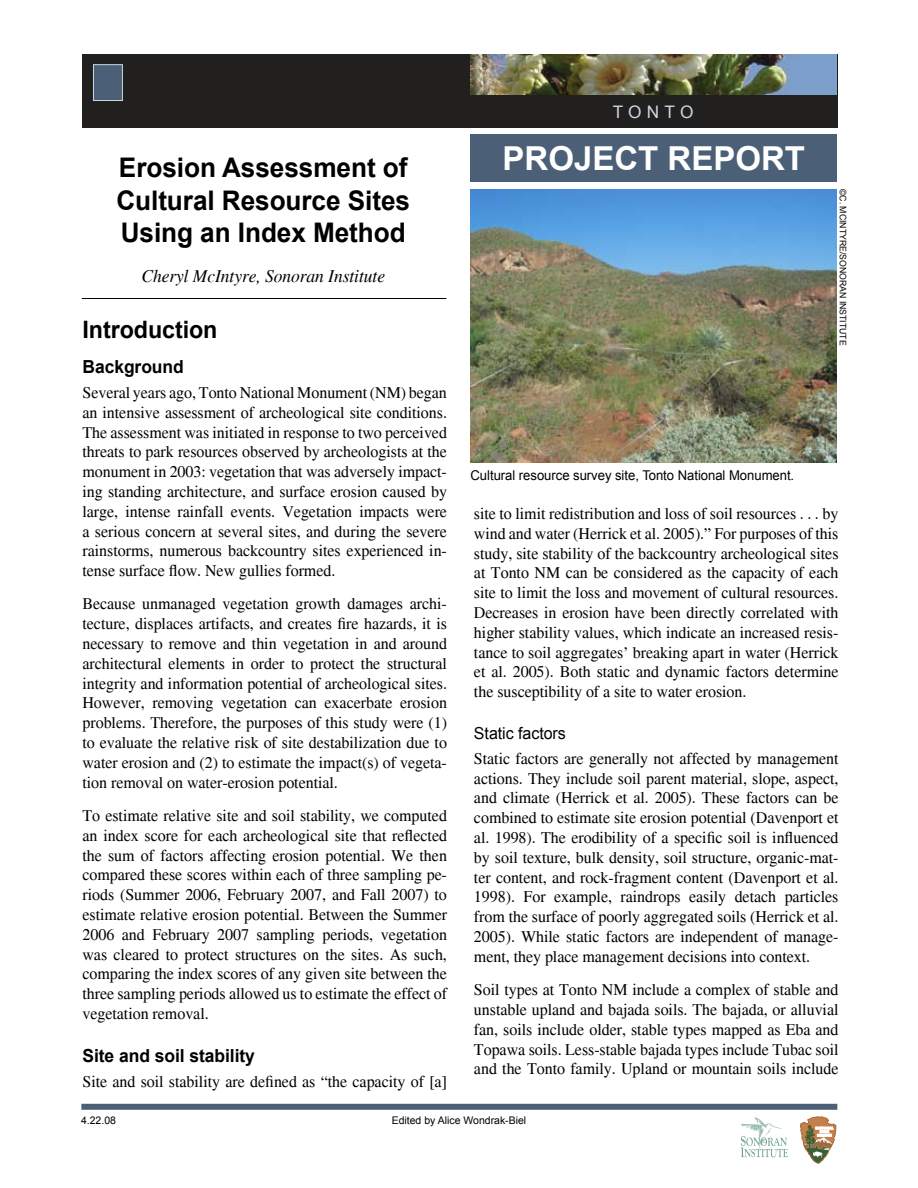
<style>
.page{position:relative;width:918px;height:1188px;background:#fff}
.page>*{position:absolute;margin:0;border:0;box-sizing:border-box;transform-origin:0 0}
.t1{font:700 33px "Arial";color:#fff}
.t2{font:700 27px/32.4px "Arial";letter-spacing:-.005em;color:#000;text-align:justify}
.t3{font:700 24px "Arial";letter-spacing:-.005em;color:#000}
.t4{font:italic 18px "Times";letter-spacing:-.005em;color:#000}
.t5{font:700 18px "Arial";letter-spacing:-.005em;color:#000}
.t6{font:17.25px "Arial";letter-spacing:.295em;color:#ccd6df}
.t7{font:16.5px/19.8px "Times";letter-spacing:-.005em;color:#000;text-align:justify}
.t8{font:16.5px "Arial";letter-spacing:-.005em;color:#000}
.t9{font:13.5px "Arial";letter-spacing:-.005em;color:#000}
.t10{font:10.5px "Arial";color:#000}
.t11{font:9px "Arial";letter-spacing:-.005em;color:#000}
</style>
<div class="page">
<svg style="left:800px;top:1116px;width:36px;height:48px"></svg>
<div style="left:81px;top:1104px;width:756px;height:6px;background:#4b6077"></div>
<svg style="left:741px;top:1117px;width:47px;height:40px"></svg>
<div style="left:82px;top:54px;width:756px;height:73px;background:#221f1f"></div>
<div style="left:93px;top:65px;width:29px;height:36px;background:#4b6077"></div>
<div style="left:93px;top:64px;width:30px;height:37px;border:1px solid #ccd6df"></div>
<hr style="left:82px;top:298px;width:364px;height:1px;background:#000">
<div style="left:471px;top:134px;width:366px;height:48px;background:#4b6077"></div>
<img style="left:471px;top:189px;width:366px;height:273px">
<img style="left:471px;top:54px;width:366px;height:40px">
<h2 class="t2" style="left:116px;top:152px;width:295px">Erosion Assessment of Cultural Resource Sites Using an Index Method</h2>
<p class="t4" style="left:141px;top:267px;width:245px">Cheryl McIntyre, Sonoran Institute</p>
<h3 class="t3" style="left:82px;top:313px;width:137px">Introduction</h3>
<p class="t5" style="left:82px;top:355px;width:103px">Background</p>
<p class="t7" style="left:82px;top:383px;width:366px">Several years ago, Tonto National Monument (NM) began an intensive assessment of archeological site conditions.<br>The assessment was initiated in response to two perceived threats to park resources observed by archeologists at the monument in 2003: vegetation that was adversely impact&shy;ing standing architecture, and surface erosion caused by large, intense rainfall events. Vegetation impacts were a serious concern at several sites, and during the severe rainstorms, numerous backcountry sites experienced in&shy;tense surface flow. New gullies formed.</p>
<p class="t7" style="left:82px;top:594px;width:366px">Because unmanaged vegetation growth damages archi&shy;tecture, displaces artifacts, and creates fire hazards, it is necessary to remove and thin vegetation in and around architectural elements in order to protect the structural integrity and information potential of archeological sites.<br>However, removing vegetation can exacerbate erosion problems. Therefore, the purposes of this study were (1) to evaluate the relative risk of site destabilization due to water erosion and (2) to estimate the impact(s) of vegeta&shy;tion removal on water-erosion potential.</p>
<p class="t7" style="left:82px;top:806px;width:366px">To estimate relative site and soil stability, we computed an index score for each archeological site that reflected the sum of factors affecting erosion potential. We then compared these scores within each of three sampling pe&shy;riods (Summer 2006, February 2007, and Fall 2007) to estimate relative erosion potential. Between the Summer 2006 and February 2007 sampling periods, vegetation was cleared to protect structures on the sites. As such, comparing the index scores of any given site between the three sampling periods allowed us to estimate the effect of vegetation removal.</p>
<p class="t5" style="left:82px;top:1044px;width:174px">Site and soil stability</p>
<p class="t7" style="left:82px;top:1072px;width:366px">Site and soil stability are defined as “the capacity of [a]</p>
<p class="t6" style="left:613px;top:101px;width:82px">tonto</p>
<h1 class="t1" style="left:503px;top:136px;width:304px">PROJECT REPORT</h1>
<p class="t11" style="left:849px;top:189px;width:157px;rotate:90deg">©c. mcintyre/sonoran institute</p>
<p class="t9" style="left:471px;top:466px;width:325px">Cultural resource survey site, Tonto National Monument.</p>
<p class="t7" style="left:474px;top:504px;width:366px">site to limit redistribution and loss of soil resources . . . by wind and water (Herrick et al. 2005).” For purposes of this study, site stability of the backcountry archeological sites at Tonto NM can be considered as the capacity of each site to limit the loss and movement of cultural resources.<br>Decreases in erosion have been directly correlated with higher stability values, which indicate an increased resis&shy;tance to soil aggregates’ breaking apart in water (Herrick et al. 2005). Both static and dynamic factors determine the susceptibility of a site to water erosion.</p>
<p class="t8" style="left:474px;top:722px;width:93px">Static factors</p>
<p class="t7" style="left:474px;top:749px;width:366px">Static factors are generally not affected by management actions. They include soil parent material, slope, aspect, and climate (Herrick et al. 2005). These factors can be combined to estimate site erosion potential (Davenport et al. 1998). The erodibility of a specific soil is influenced by soil texture, bulk density, soil structure, organic-mat&shy;ter content, and rock-fragment content (Davenport et al.<br>1998). For example, raindrops easily detach particles from the surface of poorly aggregated soils (Herrick et al.<br>2005). While static factors are independent of manage&shy;ment, they place management decisions into context.</p>
<p class="t7" style="left:474px;top:980px;width:366px">Soil types at Tonto NM include a complex of stable and unstable upland and bajada soils. The bajada, or alluvial fan, soils include older, stable types mapped as Eba and Topawa soils. Less-stable bajada types include Tubac soil and the Tonto family. Upland or mountain soils include</p>
<p class="t10" style="left:81px;top:1113px;width:37px">4.22.08</p>
<p class="t10" style="left:392px;top:1113px;width:136px">Edited by Alice Wondrak-Biel</p>
</div>
